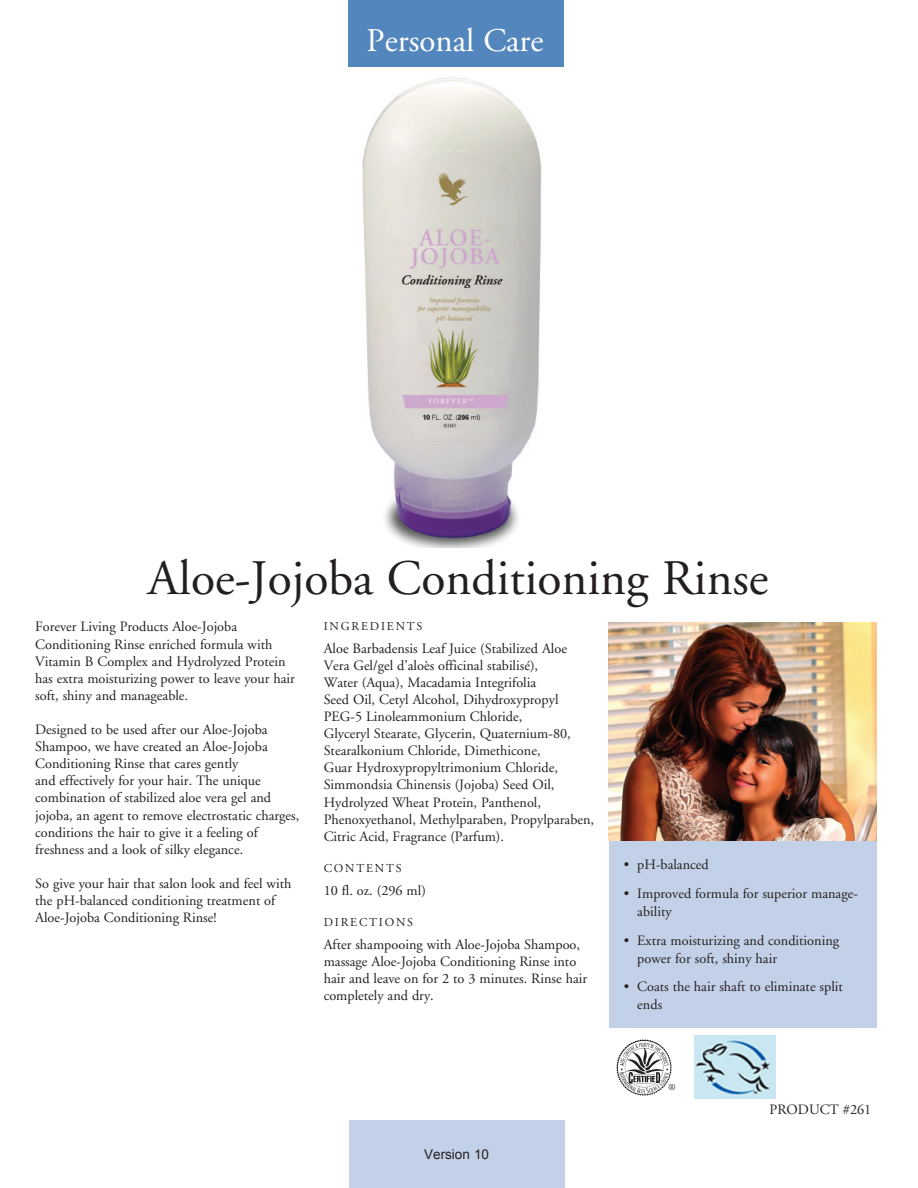
<style>
.page{position:relative;width:918px;height:1188px;background:#fff}
.page>*{position:absolute;margin:0;border:0;box-sizing:border-box;transform-origin:0 0}
.t1{font:49.5px "Adobe Garamond";color:#231f20}
.t2{font:33px "Adobe Garamond";color:#fff}
.Key_Points{font:14.25px/17.1px "Adobe Garamond";color:#231f20}
.t3{font:13.5px "Arial";color:#231f20}
.t4{font:12px "Adobe Garamond";letter-spacing:.15em;color:#231f20}
.t5{font:9px "Adobe Garamond";color:#231f20}
</style>
<div class="page">
<img style="left:609px;top:623px;width:268px;height:218px">
<div style="left:609px;top:841px;width:268px;height:186px;background:#c3d1e8"></div>
<div style="left:348px;top:0;width:216px;height:66px;background:#5286bd"></div>
<div style="left:349px;top:1120px;width:216px;height:68px;background:#c3d1e8"></div>
<img style="left:616px;top:1040px;width:56px;height:55px">
<img style="left:362px;top:77px;width:180px;height:470px">
<img style="left:694px;top:1035px;width:81px;height:63px">
<p class="t2" style="left:367px;top:23px;width:179px">Personal Care</p>
<p class="t1" style="left:148px;top:551px;width:622px">Aloe-Jojoba Conditioning Rinse</p>
<p class="Key_Points" style="left:35px;top:619px;width:261px">Forever Living Products Aloe-Jojoba Conditioning Rinse enriched formula with Vitamin B Complex and Hydrolyzed Protein has extra moisturizing power to leave your hair soft, shiny and manageable.</p>
<p class="Key_Points" style="left:35px;top:721px;width:266px">Designed to be used after our Aloe-Jojoba Shampoo, we have created an Aloe-Jojoba Conditioning Rinse that cares gently<br>and effectively for your hair. The unique combination of stabilized aloe vera gel and jojoba, an agent to remove electrostatic charges, conditions the hair to give it a feeling of freshness and a look of silky elegance.</p>
<p class="Key_Points" style="left:35px;top:875px;width:258px">So give your hair that salon look and feel with the pH-balanced conditioning treatment of<br>Aloe-Jojoba Conditioning Rinse!</p>
<p class="t4" style="left:324px;top:620px;width:100px">INGREDIENTS</p>
<p class="Key_Points" style="left:324px;top:640px;width:272px">Aloe Barbadensis Leaf Juice (Stabilized Aloe Vera Gel/gel d’aloès officinal stabilisé),<br>Water (Aqua), Macadamia Integrifolia<br>Seed Oil, Cetyl Alcohol, Dihydroxypropyl PEG-5 Linoleammonium Chloride,<br>Glyceryl Stearate, Glycerin, Quaternium-80, Stearalkonium Chloride, Dimethicone,<br>Guar Hydroxypropyltrimonium Chloride, Simmondsia Chinensis (Jojoba) Seed Oil, Hydrolyzed Wheat Protein, Panthenol, Phenoxyethanol, Methylparaben, Propylparaben, Citric Acid, Fragrance (Parfum).</p>
<p class="t4" style="left:324px;top:862px;width:79px">CONTENTS</p>
<p class="Key_Points" style="left:324px;top:882px;width:104px">10 fl. oz. (296 ml)</p>
<p class="t4" style="left:324px;top:916px;width:91px">DIRECTIONS</p>
<p class="Key_Points" style="left:324px;top:936px;width:265px">After shampooing with Aloe-Jojoba Shampoo, massage Aloe-Jojoba Conditioning Rinse into hair and leave on for 2 to 3 minutes. Rinse hair completely and dry.</p>
<p class="Key_Points" style="left:624px;top:856px;width:87px">• pH-balanced</p>
<p class="Key_Points" style="left:637px;top:885px;width:222px;line-height:18px;text-indent:-14px">• Improved formula for superior manage&shy;ability</p>
<p class="Key_Points" style="left:637px;top:932px;width:203px;line-height:18px;text-indent:-14px">• Extra moisturizing and conditioning power for soft, shiny hair</p>
<p class="Key_Points" style="left:637px;top:978px;width:207px;line-height:18px;text-indent:-14px">• Coats the hair shaft to eliminate split ends</p>
<p class="t3" style="left:424px;top:1145px;width:66px">Version 10</p>
<p class="t5" style="left:669px;top:1082px;width:9px">®</p>
<p class="Key_Points" style="left:770px;top:1102px;width:103px">PRODUCT #261</p>
</div>
